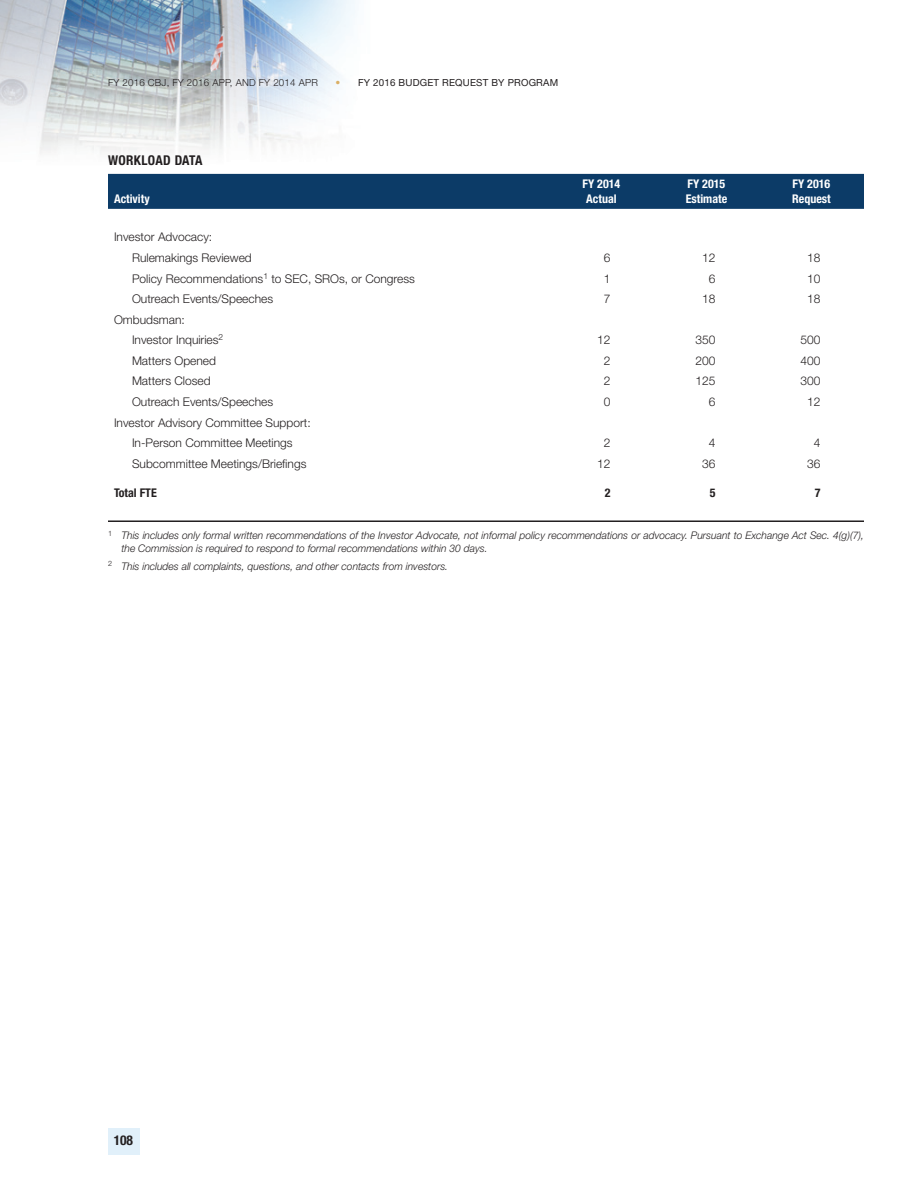
<style>
.page{position:relative;width:918px;height:1188px;background:#fff}
.page>*{position:absolute;margin:0;border:0;box-sizing:border-box;transform-origin:0 0}
.P_AfterH1{font:700 condensed 13.5px "Helvetica Neue LT Std";letter-spacing:.02em;color:#231f20}
.Table-RowHead_Ind1{font:300 12px "Helvetica Neue LT Std";color:#231f20}
.Table-RowHead{font:300 12px "Helvetica Neue LT Std";color:#231f20}
.Table-Numbers{font:300 12px "Helvetica Neue LT Std";color:#231f20}
.Table_ColHead{font:700 condensed 12px "Helvetica Neue LT Std";color:#fff}
.Table-RowHead_bold{font:700 condensed 12px "Helvetica Neue LT Std";color:#231f20}
.Table-Numbers-2{font:700 condensed 12px "Helvetica Neue LT Std";color:#231f20}
.Footnote_Table{font:italic 300 10.5px/12.6px "Helvetica Neue LT Std";color:#231f20}
.t1{font:300 9.75px "Helvetica Neue LT Std";letter-spacing:.02em;color:#231f20}
.t2{font:9.75px "Helvetica Neue LT Std";letter-spacing:.02em;color:#231f20}
.s1{font-weight:300;color:#daaf65}
</style>
<div class="page">
<img style="left:0;top:0;width:390px;height:174px">
<div style="left:108px;top:174px;width:756px;height:35px;background:#0c3b67"></div>
<hr style="left:108px;top:520px;width:441px;height:2px;background:#231f20">
<hr style="left:549px;top:520px;width:105px;height:2px;background:#231f20">
<hr style="left:654px;top:520px;width:105px;height:2px;background:#231f20">
<hr style="left:759px;top:520px;width:105px;height:2px;background:#231f20">
<div style="left:108px;top:1128px;width:31px;height:26px;background:#e1f0fa"></div>
<p class="t1" style="left:108px;top:76px;width:211px">FY 2016 CBJ, FY 2016 APP, AND FY 2014 APR</p>
<p class="t2" style="left:336px;top:76px;width:224px"><span class="s1">•</span> FY 2016 BUDGET REQUEST BY PROGRAM</p>
<p class="P_AfterH1" style="left:108px;top:152px;width:96px">WORKLOAD DATA</p>
<p class="Table_ColHead" style="left:114px;top:191px;width:37px">Activity</p>
<p class="Table_ColHead" style="left:583px;top:177px;width:39px">FY 2014</p>
<p class="Table_ColHead" style="left:586px;top:191px;width:32px">Actual</p>
<p class="Table_ColHead" style="left:688px;top:177px;width:39px">FY 2015</p>
<p class="Table_ColHead" style="left:686px;top:191px;width:43px">Estimate</p>
<p class="Table_ColHead" style="left:793px;top:177px;width:39px">FY 2016</p>
<p class="Table_ColHead" style="left:792px;top:191px;width:40px">Request</p>
<p class="Table-RowHead" style="left:114px;top:230px;width:100px">Investor Advocacy:</p>
<p class="Table-RowHead_Ind1" style="left:132px;top:250px;width:121px">Rulemakings Reviewed</p>
<p class="Table-Numbers" style="left:604px;top:250px;width:8px">6</p>
<p class="Table-Numbers" style="left:702px;top:250px;width:15px">12</p>
<p class="Table-Numbers" style="left:807px;top:250px;width:15px">18</p>
<p class="Table-RowHead_Ind1" style="left:132px;top:271px;width:284px">Policy Recommendations<sup>1</sup> to SEC, SROs, or Congress</p>
<p class="Table-Numbers" style="left:604px;top:271px;width:8px">1</p>
<p class="Table-Numbers" style="left:709px;top:271px;width:8px">6</p>
<p class="Table-Numbers" style="left:807px;top:271px;width:15px">10</p>
<p class="Table-RowHead_Ind1" style="left:132px;top:292px;width:143px">Outreach Events/Speeches</p>
<p class="Table-Numbers" style="left:604px;top:292px;width:8px">7</p>
<p class="Table-Numbers" style="left:702px;top:292px;width:15px">18</p>
<p class="Table-Numbers" style="left:807px;top:292px;width:15px">18</p>
<p class="Table-RowHead" style="left:114px;top:312px;width:72px">Ombudsman:</p>
<p class="Table-RowHead_Ind1" style="left:132px;top:333px;width:93px">Investor Inquiries<sup>2</sup></p>
<p class="Table-Numbers" style="left:597px;top:333px;width:15px">12</p>
<p class="Table-Numbers" style="left:695px;top:333px;width:22px">350</p>
<p class="Table-Numbers" style="left:800px;top:333px;width:22px">500</p>
<p class="Table-RowHead_Ind1" style="left:132px;top:353px;width:86px">Matters Opened</p>
<p class="Table-Numbers" style="left:604px;top:353px;width:8px">2</p>
<p class="Table-Numbers" style="left:695px;top:353px;width:22px">200</p>
<p class="Table-Numbers" style="left:800px;top:353px;width:22px">400</p>
<p class="Table-RowHead_Ind1" style="left:132px;top:374px;width:80px">Matters Closed</p>
<p class="Table-Numbers" style="left:604px;top:374px;width:8px">2</p>
<p class="Table-Numbers" style="left:695px;top:374px;width:22px">125</p>
<p class="Table-Numbers" style="left:800px;top:374px;width:22px">300</p>
<p class="Table-RowHead_Ind1" style="left:132px;top:394px;width:143px">Outreach Events/Speeches</p>
<p class="Table-Numbers" style="left:604px;top:394px;width:8px">0</p>
<p class="Table-Numbers" style="left:709px;top:394px;width:8px">6</p>
<p class="Table-Numbers" style="left:807px;top:394px;width:15px">12</p>
<p class="Table-RowHead" style="left:114px;top:415px;width:198px">Investor Advisory Committee Support:</p>
<p class="Table-RowHead_Ind1" style="left:132px;top:435px;width:162px">In-Person Committee Meetings</p>
<p class="Table-Numbers" style="left:604px;top:435px;width:8px">2</p>
<p class="Table-Numbers" style="left:709px;top:435px;width:8px">4</p>
<p class="Table-Numbers" style="left:814px;top:435px;width:8px">4</p>
<p class="Table-RowHead_Ind1" style="left:132px;top:456px;width:176px">Subcommittee Meetings/Briefings</p>
<p class="Table-Numbers" style="left:597px;top:456px;width:15px">12</p>
<p class="Table-Numbers" style="left:702px;top:456px;width:15px">36</p>
<p class="Table-Numbers" style="left:807px;top:456px;width:15px">36</p>
<p class="Table-RowHead_bold" style="left:114px;top:486px;width:44px">Total FTE</p>
<p class="Table-Numbers-2" style="left:605px;top:486px;width:7px">2</p>
<p class="Table-Numbers-2" style="left:710px;top:486px;width:7px">5</p>
<p class="Table-Numbers-2" style="left:815px;top:486px;width:7px">7</p>
<p class="Footnote_Table" style="left:122px;top:529px;width:744px;text-indent:-14px"><sup>1</sup> This includes only formal written recommendations of the Investor Advocate, not informal policy recommendations or advocacy. Pursuant to Exchange Act Sec. 4(g)(7), the Commission is required to respond to formal recommendations within 30 days.</p>
<p class="Footnote_Table" style="left:108px;top:559px;width:342px"><sup>2</sup> This includes all complaints, questions, and other contacts from investors.</p>
<p class="P_AfterH1" style="left:114px;top:1132px;width:21px">108</p>
</div>
